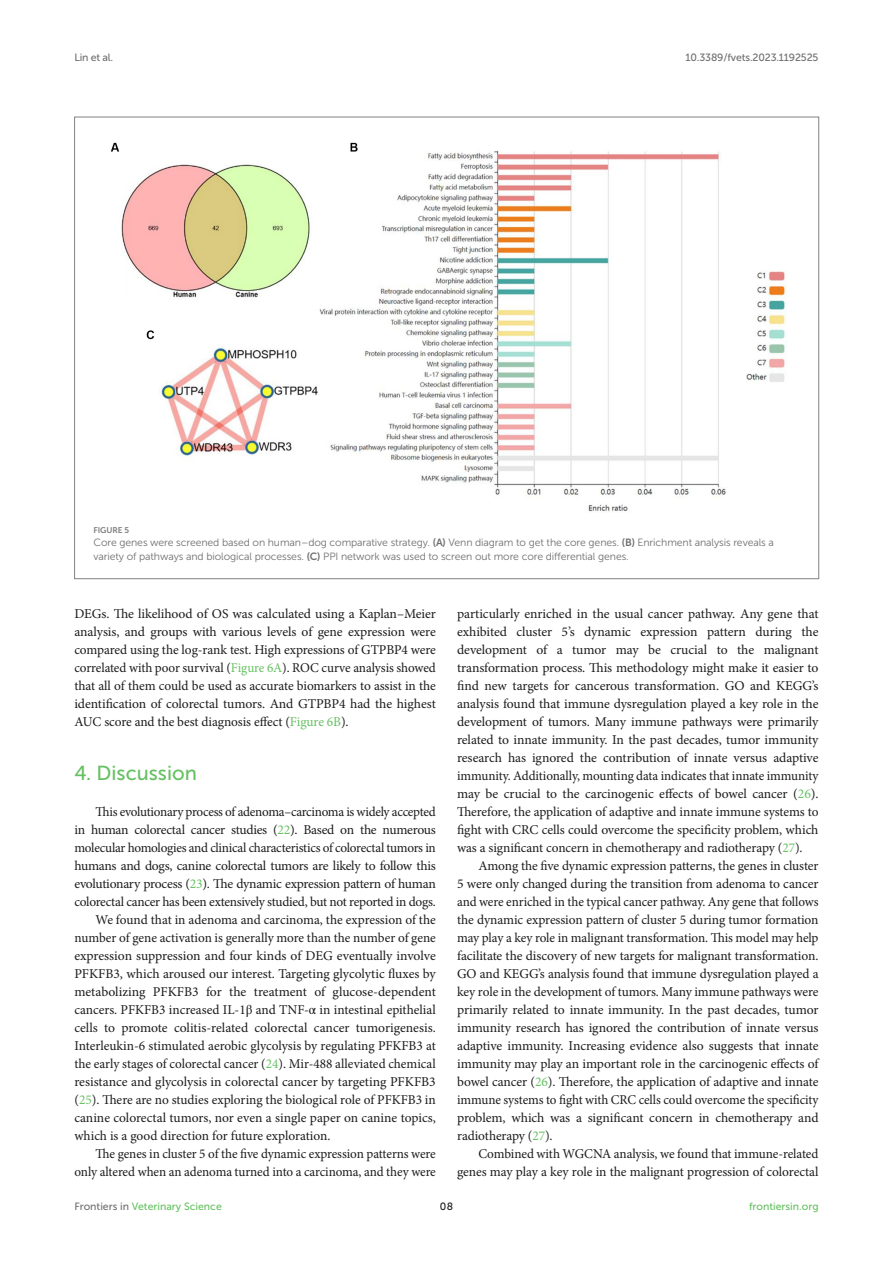
<style>
.page{position:relative;width:893px;height:1263px;background:#fff}
.page>*{position:absolute;margin:0;border:0;box-sizing:border-box;transform-origin:0 0}
.HEAD_1{font:20.25px "Museo Sans 500";color:#65c161}
.TEXT{font:13.5px/18px "Minion Pro";letter-spacing:-.005em;color:#1b1c1b;text-align:justify}
.TEXT_FLUSH{font:13.5px/18px "Minion Pro";letter-spacing:-.015em;color:#1b1c1b;text-align:justify}
.FIG_LEG{font:10.5px/13.5px "Museo Sans 300";letter-spacing:-.01em;color:#706f70}
.t1{font:10.5px "Museo Sans 500";color:#65c161}
.t2{font:10.5px "Museo Sans 500";letter-spacing:-.015em;color:#706f70}
.t3{font:10.5px "Museo Sans 500";color:#1b1c1b}
.FIG_HD{font:8.25px "Museo Sans 700";letter-spacing:-.01em;color:#7e7f7f}
.s1{font-family:"Museo Sans 700"}
.s2{color:#65c161}
.s3{font-family:"STIX General"}
.s4{color:#706f70}
</style>
<div class="page">
<img style="left:110px;top:142px;width:677px;height:371px">
<p class="t2" style="left:74px;top:51px;width:40px">Lin et al.</p>
<p class="t2" style="left:686px;top:51px;width:134px">10.3389/fvets.2023.1192525</p>
<p class="FIG_HD" style="left:94px;top:525px;width:37px">FIGURE 5</p>
<p class="FIG_LEG" style="left:94px;top:536px;width:682px">Core genes were screened based on human–dog comparative strategy. <span class="s1">(A)</span> Venn diagram to get the core genes. <span class="s1">(B)</span> Enrichment analysis reveals a variety of pathways and biological processes. <span class="s1">(C)</span> PPI network was used to screen out more core differential genes.</p>
<p class="TEXT_FLUSH" style="left:74px;top:605px;width:363px">DEGs. The likelihood of OS was calculated using a Kaplan–Meier analysis, and groups with various levels of gene expression were compared using the log-rank test. High expressions of GTPBP4 were correlated with poor survival (<span class="s2">Figure 6A</span>). ROC curve analysis showed that all of them could be used as accurate biomarkers to assist in the identification of colorectal tumors. And GTPBP4 had the highest AUC score and the best diagnosis effect (<span class="s2">Figure 6B</span>).</p>
<p class="HEAD_1" style="left:74px;top:762px;width:124px">4. Discussion</p>
<p class="TEXT_FLUSH" style="left:74px;top:803px;width:363px;text-indent:21px">This evolutionary process of adenoma–carcinoma is widely accepted in human colorectal cancer studies (<span class="s2">22</span>). Based on the numerous molecular homologies and clinical characteristics of colorectal tumors in humans and dogs, canine colorectal tumors are likely to follow this evolutionary process (<span class="s2">23</span>). The dynamic expression pattern of human colorectal cancer has been extensively studied, but not reported in dogs.</p>
<p class="TEXT" style="left:74px;top:911px;width:363px;text-indent:21px">We found that in adenoma and carcinoma, the expression of the number of gene activation is generally more than the number of gene expression suppression and four kinds of DEG eventually involve PFKFB3, which aroused our interest. Targeting glycolytic fluxes by metabolizing PFKFB3 for the treatment of glucose-dependent cancers. PFKFB3 increased IL-1<span class="s3">β</span> and TNF-<span class="s3">α</span> in intestinal epithelial cells to promote colitis-related colorectal cancer tumorigenesis.<br>Interleukin-6 stimulated aerobic glycolysis by regulating PFKFB3 at the early stages of colorectal cancer (<span class="s2">24</span>). Mir-488 alleviated chemical resistance and glycolysis in colorectal cancer by targeting PFKFB3 (<span class="s2">25</span>). There are no studies exploring the biological role of PFKFB3 in canine colorectal tumors, nor even a single paper on canine topics, which is a good direction for future exploration.</p>
<p class="TEXT" style="left:74px;top:1145px;width:363px;text-align:right">The genes in cluster 5 of the five dynamic expression patterns were only altered when an adenoma turned into a carcinoma, and they were</p>
<p class="TEXT" style="left:457px;top:605px;width:363px">particularly enriched in the usual cancer pathway. Any gene that exhibited cluster 5’s dynamic expression pattern during the development of a tumor may be crucial to the malignant transformation process. This methodology might make it easier to find new targets for cancerous transformation. GO and KEGG’s analysis found that immune dysregulation played a key role in the development of tumors. Many immune pathways were primarily related to innate immunity. In the past decades, tumor immunity research has ignored the contribution of innate versus adaptive immunity. Additionally, mounting data indicates that innate immunity may be crucial to the carcinogenic effects of bowel cancer (<span class="s2">26</span>).<br>Therefore, the application of adaptive and innate immune systems to fight with CRC cells could overcome the specificity problem, which was a significant concern in chemotherapy and radiotherapy (<span class="s2">27</span>).</p>
<p class="TEXT" style="left:457px;top:857px;width:363px;text-indent:21px">Among the five dynamic expression patterns, the genes in cluster 5 were only changed during the transition from adenoma to cancer and were enriched in the typical cancer pathway. Any gene that follows the dynamic expression pattern of cluster 5 during tumor formation may play a key role in malignant transformation. This model may help facilitate the discovery of new targets for malignant transformation.<br>GO and KEGG’s analysis found that immune dysregulation played a key role in the development of tumors. Many immune pathways were primarily related to innate immunity. In the past decades, tumor immunity research has ignored the contribution of innate versus adaptive immunity. Increasing evidence also suggests that innate immunity may play an important role in the carcinogenic effects of bowel cancer (<span class="s2">26</span>). Therefore, the application of adaptive and innate immune systems to fight with CRC cells could overcome the specificity problem, which was a significant concern in chemotherapy and radiotherapy (<span class="s2">27</span>).</p>
<p class="TEXT" style="left:457px;top:1145px;width:363px;text-align:right">Combined with WGCNA analysis, we found that immune-related genes may play a key role in the malignant progression of colorectal</p>
<p class="t1" style="left:74px;top:1200px;width:149px"><span class="s4">Frontiers in</span> Veterinary Science</p>
<p class="t3" style="left:440px;top:1200px;width:15px">08</p>
<p class="t1" style="left:749px;top:1200px;width:71px">frontiersin.org</p>
</div>
